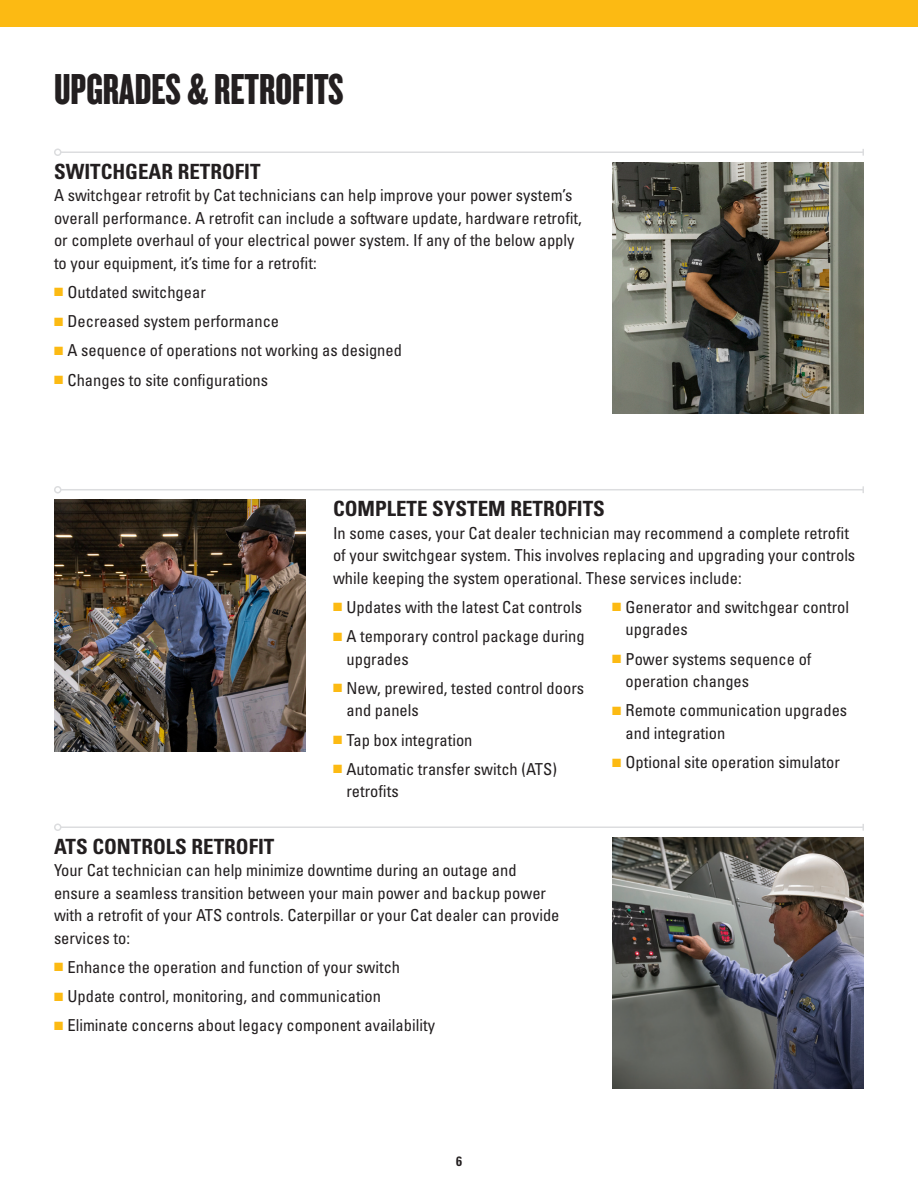
<style>
.page{position:relative;width:918px;height:1188px;background:#fff}
.page>*{position:absolute;margin:0;border:0;box-sizing:border-box;transform-origin:0 0}
.t1{font:45px "Knockout HTF68 Full Featherwt";color:#231f20}
.t2{font:700 condensed 21px "Univers";color:#231f20}
.t3{font:condensed 16.5px/22.5px "Univers";color:#231f20}
.t4{font:700 condensed 13.5px "Univers";color:#231f20}
.s1{color:#fcba13}
</style>
<div class="page">
<img style="left:612px;top:162px;width:252px;height:252px">
<img style="left:54px;top:500px;width:252px;height:251px">
<hr style="left:61px;top:489px;width:802px;height:1px;background:#dcdddf">
<div style="left:54px;top:486px;width:8px;height:7px;border:2px solid #dcdddf;border-radius:50%"></div>
<svg style="left:862px;top:486px;width:2px;height:7px"></svg>
<hr style="left:61px;top:151px;width:802px;height:2px;background:#dcdddf">
<div style="left:54px;top:148px;width:8px;height:8px;border:2px solid #dcdddf;border-radius:50%"></div>
<svg style="left:862px;top:149px;width:2px;height:7px"></svg>
<img style="left:612px;top:837px;width:252px;height:252px">
<hr style="left:61px;top:827px;width:802px;height:1px;background:#dcdddf">
<div style="left:54px;top:824px;width:8px;height:7px;border:2px solid #dcdddf;border-radius:50%"></div>
<svg style="left:862px;top:824px;width:2px;height:7px"></svg>
<div style="left:0;top:0;width:918px;height:27px;background:#fcba13"></div>
<p class="t1" style="left:54px;top:66px;width:291px">UPGRADES &amp; RETROFITS</p>
<p class="t2" style="left:54px;top:158px;width:208px">SWITCHGEAR RETROFIT</p>
<p class="t3" style="left:54px;top:184px;width:529px">A switchgear retrofit by Cat technicians can help improve your power system’s overall performance. A retrofit can include a software update, hardware retrofit, or complete overhaul of your electrical power system. If any of the below apply to your equipment, it’s time for a retrofit:</p>
<p class="t3" style="left:54px;top:281px;width:153px"><span class="s1">■</span> Outdated switchgear</p>
<p class="t3" style="left:54px;top:310px;width:227px"><span class="s1">■</span> Decreased system performance</p>
<p class="t3" style="left:54px;top:339px;width:350px"><span class="s1">■</span> A sequence of operations not working as designed</p>
<p class="t3" style="left:54px;top:368px;width:216px"><span class="s1">■</span> Changes to site configurations</p>
<p class="t2" style="left:333px;top:496px;width:273px">COMPLETE SYSTEM RETROFITS</p>
<p class="t3" style="left:333px;top:521px;width:524px">In some cases, your Cat dealer technician may recommend a complete retrofit of your switchgear system. This involves replacing and upgrading your controls while keeping the system operational. These services include:</p>
<p class="t3" style="left:333px;top:596px;width:251px"><span class="s1">■</span> Updates with the latest Cat controls</p>
<p class="t3" style="left:346px;top:625px;width:240px;text-indent:-14px"><span class="s1">■</span> A temporary control package during upgrades</p>
<p class="t3" style="left:346px;top:677px;width:239px;text-indent:-14px"><span class="s1">■</span> New, prewired, tested control doors and panels</p>
<p class="t3" style="left:333px;top:728px;width:141px"><span class="s1">■</span> Tap box integration</p>
<p class="t3" style="left:346px;top:758px;width:212px;text-indent:-14px"><span class="s1">■</span> Automatic transfer switch (ATS) retrofits</p>
<p class="t3" style="left:626px;top:596px;width:225px;text-indent:-14px"><span class="s1">■</span> Generator and switchgear control upgrades</p>
<p class="t3" style="left:626px;top:647px;width:188px;text-indent:-14px"><span class="s1">■</span> Power systems sequence of operation changes</p>
<p class="t3" style="left:626px;top:699px;width:223px;text-indent:-14px"><span class="s1">■</span> Remote communication upgrades and integration</p>
<p class="t3" style="left:612px;top:751px;width:229px"><span class="s1">■</span> Optional site operation simulator</p>
<p class="t2" style="left:54px;top:833px;width:222px">ATS CONTROLS RETROFIT</p>
<p class="t3" style="left:54px;top:859px;width:507px">Your Cat technician can help minimize downtime during an outage and ensure a seamless transition between your main power and backup power with a retrofit of your ATS controls. Caterpillar or your Cat dealer can provide services to:</p>
<p class="t3" style="left:54px;top:956px;width:348px"><span class="s1">■</span> Enhance the operation and function of your switch</p>
<p class="t3" style="left:54px;top:985px;width:328px"><span class="s1">■</span> Update control, monitoring, and communication</p>
<p class="t3" style="left:54px;top:1014px;width:383px"><span class="s1">■</span> Eliminate concerns about legacy component availability</p>
<p class="t4" style="left:456px;top:1153px;width:7px">6</p>
</div>
